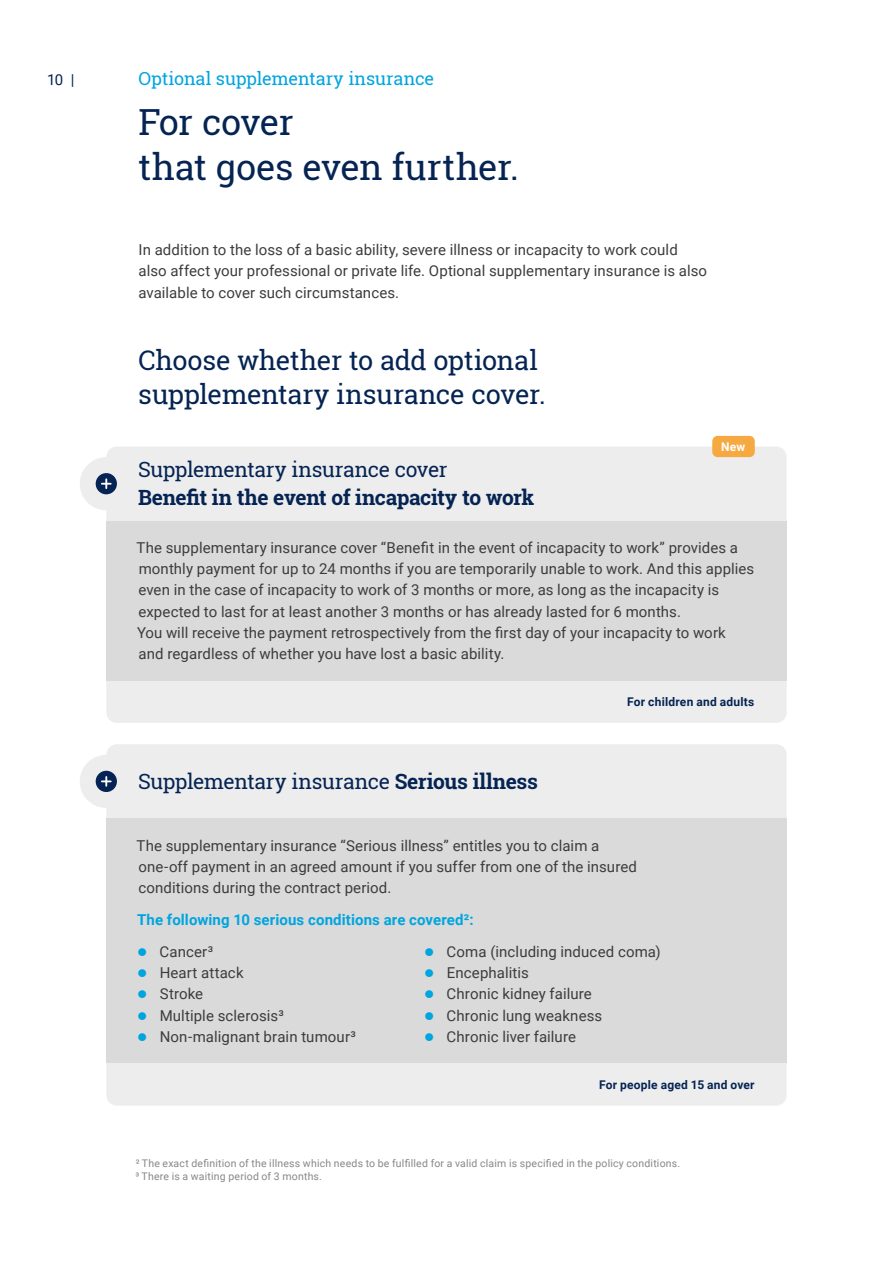
<style>
.page{position:relative;width:893px;height:1263px;background:#fff}
.page>*{position:absolute;margin:0;border:0;box-sizing:border-box;transform-origin:0 0}
.t1{font:36px/45px "Roboto Slab";letter-spacing:-.015em;color:#052453}
.t2{font:27px/33.8px "Roboto Slab";letter-spacing:-.01em;color:#052453}
.t3{font:21px "Roboto Slab";letter-spacing:-.015em;color:#052453}
.t4{font:700 21px "Roboto Slab";letter-spacing:-.02em;color:#052453}
.t5{font:18px "Roboto Slab";letter-spacing:-.005em;color:#00a5df}
.t6{font:15px/21.3px "Roboto";letter-spacing:.005em;color:#3c3c3b}
.t7{font:700 15px "Roboto";letter-spacing:.005em;color:#00a5df}
.t8{font:15px "Roboto";color:#052453}
.t9{font:700 12px "Roboto";letter-spacing:.015em;color:#052453}
.t10{font:700 12px "Roboto";color:#fff}
.t11{font:10.5px/13.5px "Roboto";letter-spacing:.02em;color:#878787}
.s1{font-weight:700}
</style>
<div class="page">
<div style="left:106px;top:744px;width:681px;height:362px;background:#ededed;border-radius:11px"></div>
<div style="left:106px;top:819px;width:681px;height:244px;background:#dadada"></div>
<div style="left:80px;top:755px;width:53px;height:53px;background:#ededed;border-radius:50%"></div>
<div style="left:96px;top:771px;width:21px;height:21px;background:#052453;border-radius:50%"></div>
<svg style="left:102px;top:777px;width:9px;height:9px"></svg>
<div style="left:106px;top:446px;width:681px;height:277px;background:#ededed;border-radius:11px"></div>
<div style="left:106px;top:521px;width:681px;height:159px;background:#dadada"></div>
<div style="left:712px;top:436px;width:43px;height:21px;background:#f7a941;border-radius:5px"></div>
<div style="left:80px;top:457px;width:53px;height:53px;background:#ededed;border-radius:50%"></div>
<div style="left:96px;top:473px;width:21px;height:21px;background:#052453;border-radius:50%"></div>
<svg style="left:102px;top:479px;width:9px;height:9px"></svg>
<p class="t8" style="left:47px;top:69px;width:29px">10 |</p>
<p class="t5" style="left:138px;top:66px;width:297px">Optional supplementary insurance</p>
<h1 class="t1" style="left:138px;top:99px;width:382px">For cover<br>that goes even further.</h1>
<p class="t6" style="left:138px;top:239px;width:570px">In addition to the loss of a basic ability, severe illness or incapacity to work could also affect your professional or private life. Optional supplementary insurance is also available to cover such circumstances.</p>
<h2 class="t2" style="left:138px;top:343px;width:409px">Choose whether to add optional supplementary insurance cover.</h2>
<p class="t10" style="left:721px;top:438px;width:26px">New</p>
<h3 class="t3" style="left:138px;top:455px;width:311px">Supplementary insurance cover</h3>
<h3 class="t4" style="left:138px;top:483px;width:398px">Benefit in the event of incapacity to work</h3>
<p class="t6" style="left:137px;top:536px;width:619px">The supplementary insurance cover “Benefit in the event of incapacity to work” provides a monthly payment for up to 24 months if you are temporarily unable to work. And this applies even in the case of incapacity to work of 3 months or more, as long as the incapacity is expected to last for at least another 3 months or has already lasted for 6 months.<br>You will receive the payment retrospectively from the first day of your incapacity to work<br>and regardless of whether you have lost a basic ability.</p>
<p class="t9" style="left:627px;top:693px;width:128px">For children and adults</p>
<h3 class="t3" style="left:138px;top:767px;width:401px">Supplementary insurance <span class="s1">Serious illness</span></h3>
<p class="t6" style="left:137px;top:834px;width:502px">The supplementary insurance “Serious illness” entitles you to claim a one-off payment in an agreed amount if you suffer from one of the insured conditions during the contract period.</p>
<p class="t7" style="left:137px;top:909px;width:338px">The following 10 serious conditions are covered²:</p>
<p class="t6" style="left:160px;top:940px;width:198px">Cancer³<br>Heart attack<br>Stroke<br>Multiple sclerosis³<br>Non-malignant brain tumour³</p>
<p class="t6" style="left:447px;top:940px;width:216px">Coma (including induced coma)<br>Encephalitis<br>Chronic kidney failure<br>Chronic lung weakness<br>Chronic liver failure</p>
<p class="t9" style="left:599px;top:1076px;width:157px">For people aged 15 and over</p>
<p class="t11" style="left:135px;top:1156px;width:546px">² The exact definition of the illness which needs to be fulfilled for a valid claim is specified in the policy conditions.<br>³ There is a waiting period of 3 months.</p>
</div>
